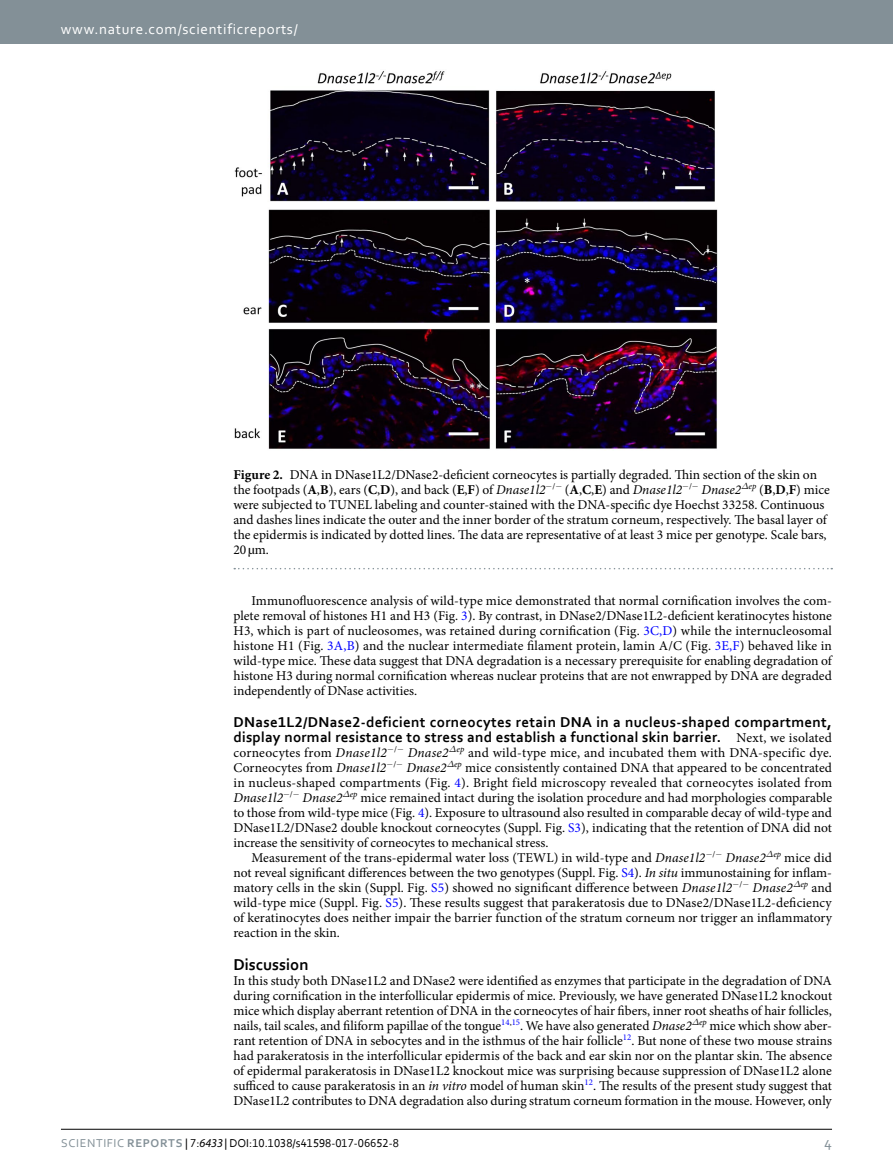
<style>
.page{position:relative;width:893px;height:1174px;background:#fff}
.page>*{position:absolute;margin:0;border:0;box-sizing:border-box;transform-origin:0 0}
.t1{font:700 16.5px "Corbel";color:#000}
.t2{font:700 15px/15px "Corbel";letter-spacing:.02em;color:#000}
.t3{font:15px "Corbel 2";letter-spacing:.045em;color:#fff}
.t4{font:15px "Corbel 2";color:#839097}
.t5{font:13.5px/15px "Minion Pro";color:#000;text-align:justify}
.t6{font:12px "Corbel";color:#000}
.s1{font-weight:700}
.s2{font-style:italic}
.s3{font-family:"STIX General"}
.s4{color:#00f}
.s5{font-family:"Minion Pro";font-weight:400;font-size:13.5px}
.s6{font-family:"Corbel 2";color:#839097}
.s7{font-family:"Corbel Bold 2";color:#839097}
.s8{font-family:"Myriad Pro";font-style:italic}
</style>
<div class="page">
<div style="left:0;top:0;width:893px;height:43px;background:#839097"></div>
<hr style="left:61px;top:1129px;width:771px;height:1px;background:#000">
<img style="left:234px;top:71px;width:484px;height:378px">
<svg style="left:234px;top:568px;width:598px;height:1px"></svg>
<p class="t3" style="left:61px;top:19px;width:238px">www.nature.com/scientificreports/</p>
<p class="t5" style="left:233px;top:467px;width:598px;text-align:left"><span class="s1">Figure 2.</span> DNA in DNase1L2/DNase2-deficient corneocytes is partially degraded. Thin section of the skin on the footpads (<span class="s1">A</span>,<span class="s1">B</span>), ears (<span class="s1">C</span>,<span class="s1">D</span>), and back (<span class="s1">E</span>,<span class="s1">F</span>) of <span class="s2">Dnase1l2</span>−<sup>/</sup>− (<span class="s1">A</span>,<span class="s1">C</span>,<span class="s1">E</span>) and <span class="s2">Dnase1l2</span>−<sup>/</sup>− <span class="s2">Dnase2</span> <sup>ep</sup> (<span class="s1">B</span>,<span class="s1">D</span>,<span class="s1">F</span>) mice were subjected to TUNEL labeling and counter-stained with the DNA-specific dye Hoechst 33258. Continuous and dashes lines indicate the outer and the inner border of the stratum corneum, respectively. The basal layer of the epidermis is indicated by dotted lines. The data are representative of at least 3 mice per genotype. Scale bars, 20<span class="s3">µ</span>m.</p>
<p class="t5" style="left:233px;top:593px;width:600px;text-indent:18px">Immunofluorescence analysis of wild-type mice demonstrated that normal cornification involves the com&shy;plete removal of histones H1 and H3 (Fig. <span class="s4">3</span>). By contrast, in DNase2/DNase1L2-deficient keratinocytes histone H3, which is part of nucleosomes, was retained during cornification (Fig. <span class="s4">3C,D</span>) while the internucleosomal histone H1 (Fig. <span class="s4">3A,B</span>) and the nuclear intermediate filament protein, lamin A/C (Fig. <span class="s4">3E,F</span>) behaved like in wild-type mice. These data suggest that DNA degradation is a necessary prerequisite for enabling degradation of histone H3 during normal cornification whereas nuclear proteins that are not enwrapped by DNA are degraded independently of DNase activities.</p>
<p class="t2" style="left:233px;top:713px;width:600px">DNase1L2/DNase2-deficient corneocytes retain DNA in a nucleus-shaped compartment, display normal resistance to stress and establish a functional skin barrier. <span class="s5">Next, we isolated</span></p>
<p class="t5" style="left:233px;top:744px;width:600px">corneocytes from <span class="s2">Dnase1l2</span>−<sup>/</sup>− <span class="s2">Dnase2</span> <sup>ep</sup> and wild-type mice, and incubated them with DNA-specific dye.<br>Corneocytes from <span class="s2">Dnase1l2</span>−<sup>/</sup>− <span class="s2">Dnase2</span> <sup>ep</sup> mice consistently contained DNA that appeared to be concentrated in nucleus-shaped compartments (Fig. <span class="s4">4</span>). Bright field microscopy revealed that corneocytes isolated from <span class="s2">Dnase1l2</span>−<sup>/</sup>− <span class="s2">Dnase2</span> <sup>ep</sup> mice remained intact during the isolation procedure and had morphologies comparable to those from wild-type mice (Fig. <span class="s4">4</span>). Exposure to ultrasound also resulted in comparable decay of wild-type and DNase1L2/DNase2 double knockout corneocytes (Suppl. Fig. <span class="s4">S3</span>), indicating that the retention of DNA did not increase the sensitivity of corneocytes to mechanical stress.</p>
<p class="t5" style="left:233px;top:849px;width:600px;text-indent:18px">Measurement of the trans-epidermal water loss (TEWL) in wild-type and <span class="s2">Dnase1l2</span>−<sup>/</sup>− <span class="s2">Dnase2</span> <sup>ep</sup> mice did not reveal significant differences between the two genotypes (Suppl. Fig. <span class="s4">S4</span>). <span class="s2">In situ</span> immunostaining for inflam&shy;matory cells in the skin (Suppl. Fig. <span class="s4">S5</span>) showed no significant difference between <span class="s2">Dnase1l2</span>−<sup>/</sup>− <span class="s2">Dnase2</span> <sup>ep</sup> and wild-type mice (Suppl. Fig. <span class="s4">S5</span>). These results suggest that parakeratosis due to DNase2/DNase1L2-deficiency of keratinocytes does neither impair the barrier function of the stratum corneum nor trigger an inflammatory reaction in the skin.</p>
<p class="t1" style="left:233px;top:954px;width:77px">Discussion</p>
<p class="t5" style="left:233px;top:972px;width:600px">In this study both DNase1L2 and DNase2 were identified as enzymes that participate in the degradation of DNA during cornification in the interfollicular epidermis of mice. Previously, we have generated DNase1L2 knockout mice which display aberrant retention of DNA in the corneocytes of hair fibers, inner root sheaths of hair follicles, nails, tail scales, and filiform papillae of the tongue<sup>14</sup><sup>,</sup><sup>15</sup>. We have also generated <span class="s2">Dnase2</span> <sup>ep</sup> mice which show aber&shy;rant retention of DNA in sebocytes and in the isthmus of the hair follicle<sup>12</sup>. But none of these two mouse strains had parakeratosis in the interfollicular epidermis of the back and ear skin nor on the plantar skin. The absence of epidermal parakeratosis in DNase1L2 knockout mice was surprising because suppression of DNase1L2 alone sufficed to cause parakeratosis in an <span class="s2">in vitro</span> model of human skin<sup>12</sup>. The results of the present study suggest that DNase1L2 contributes to DNA degradation also during stratum corneum formation in the mouse. However, only</p>
<p class="t6" style="left:61px;top:1135px;width:339px"><span class="s6">Scientific</span> <span class="s7">REPORTS</span> | 7:<span class="s8">6433</span> | DOI:10.1038/s41598-017-06652-8</p>
<p class="t4" style="left:824px;top:1132px;width:9px">4</p>
</div>
